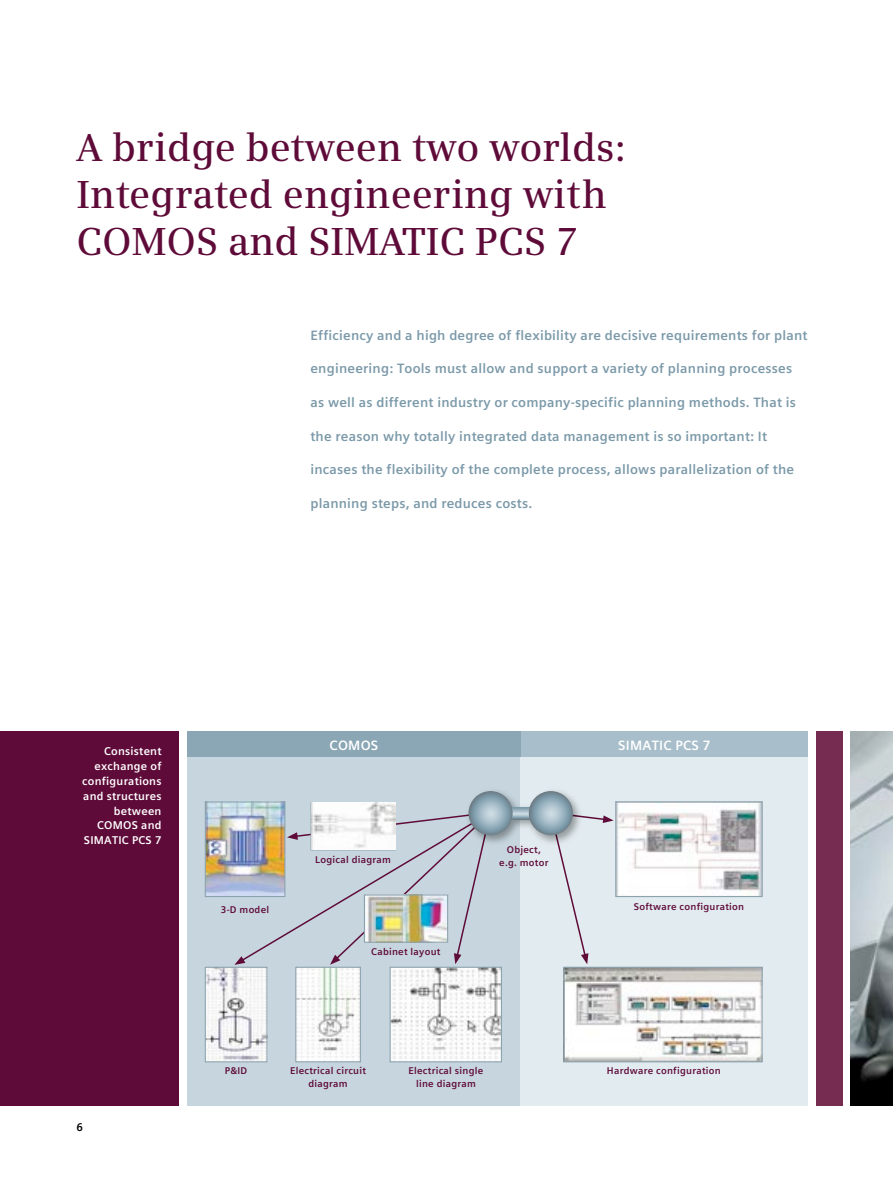
<style>
.page{position:relative;width:893px;height:1191px;background:#fff}
.page>*{position:absolute;margin:0;border:0;box-sizing:border-box;transform-origin:0 0}
.t1{font:600 39px/46.8px "Siemens Serif";color:#5f0b39}
.t2{font:700 13.5px "Siemens Sans Global";letter-spacing:.015em;color:#7b99a9}
.t3{font:700 13.5px "Siemens Sans Global";letter-spacing:.015em;color:#fff}
.t4{font:700 11.25px/14.9px "Siemens Sans Global";letter-spacing:.02em;color:#fff;text-align:right}
.t5{font:700 11.25px "Siemens Sans Global";color:#000}
.t6{font:700 9.75px/12.8px "Siemens Sans Global";letter-spacing:.025em;color:#5f0b39;text-align:center}
</style>
<div class="page">
<div style="left:816px;top:731px;width:27px;height:375px;background:#762c50"></div>
<img style="left:850px;top:731px;width:43px;height:375px">
<div style="left:0;top:731px;width:179px;height:375px;background:#5f0b39"></div>
<div style="left:187px;top:731px;width:334px;height:375px;background:#c7d6de"></div>
<div style="left:521px;top:731px;width:287px;height:375px;background:#e2ebef"></div>
<div style="left:521px;top:731px;width:287px;height:26px;background:#a8beca"></div>
<div style="left:187px;top:731px;width:334px;height:26px;background:#8ba7b5"></div>
<svg style="left:558px;top:815px;width:56px;height:149px"></svg>
<svg style="left:234px;top:810px;width:249px;height:155px"></svg>
<img style="left:207px;top:803px;width:76px;height:92px">
<div style="left:205px;top:801px;width:80px;height:96px;border:1px solid #8ca3af"></div>
<img style="left:207px;top:968px;width:59px;height:92px">
<div style="left:205px;top:966px;width:63px;height:96px;border:1px solid #8ca3af"></div>
<img style="left:297px;top:968px;width:62px;height:92px">
<div style="left:295px;top:966px;width:66px;height:96px;border:1px solid #8ca3af"></div>
<img style="left:392px;top:968px;width:108px;height:92px">
<div style="left:390px;top:966px;width:112px;height:96px;border:1px solid #8ca3af"></div>
<img style="left:565px;top:968px;width:196px;height:92px">
<div style="left:563px;top:966px;width:200px;height:96px;border:1px solid #8ca3af"></div>
<img style="left:617px;top:803px;width:144px;height:92px">
<div style="left:615px;top:801px;width:148px;height:96px;border:1px solid #8ca3af"></div>
<img style="left:462px;top:784px;width:124px;height:64px">
<svg style="left:512px;top:807px;width:18px;height:12px"></svg>
<svg style="left:468px;top:791px;width:45px;height:44px;background:#8ea5b1"></svg>
<svg style="left:529px;top:791px;width:44px;height:44px;background:#8da5b1"></svg>
<img style="left:366px;top:896px;width:80px;height:44px">
<div style="left:364px;top:894px;width:84px;height:48px;border:1px solid #8ca3af"></div>
<img style="left:311px;top:802px;width:84px;height:48px">
<h1 class="t1" style="left:77px;top:124px;width:551px">A bridge between two worlds:<br>Integrated engineering with<br>COMOS and SIMATIC PCS 7</h1>
<p class="t2" style="left:310px;top:325px;width:499px">Efficiency and a high degree of flexibility are decisive requirements for plant</p>
<p class="t2" style="left:310px;top:358px;width:483px">engineering: Tools must allow and support a variety of planning processes</p>
<p class="t2" style="left:310px;top:392px;width:487px">as well as different industry or company-specific planning methods. That is</p>
<p class="t2" style="left:310px;top:425px;width:458px">the reason why totally integrated data management is so important: It</p>
<p class="t2" style="left:310px;top:459px;width:485px">incases the flexibility of the complete process, allows parallelization of the</p>
<p class="t2" style="left:310px;top:493px;width:223px">planning steps, and reduces costs.</p>
<p class="t4" style="left:82px;top:744px;width:81px">Consistent exchange of configurations and structures between<br>COMOS and<br>SIMATIC PCS 7</p>
<p class="t5" style="left:77px;top:1118px;width:8px">6</p>
<p class="t3" style="left:330px;top:735px;width:50px">COMOS</p>
<p class="t3" style="left:618px;top:735px;width:94px">SIMATIC PCS 7</p>
<p class="t6" style="left:315px;top:854px;width:77px">Logical diagram</p>
<p class="t6" style="left:499px;top:843px;width:51px">Object, e.g. motor</p>
<p class="t6" style="left:221px;top:903px;width:50px">3-D model</p>
<p class="t6" style="left:634px;top:900px;width:112px">Software configuration</p>
<p class="t6" style="left:371px;top:945px;width:71px">Cabinet layout</p>
<p class="t6" style="left:225px;top:1064px;width:24px">P&amp;ID</p>
<p class="t6" style="left:290px;top:1064px;width:78px">Electrical circuit diagram</p>
<p class="t6" style="left:408px;top:1064px;width:76px">Electrical single line diagram</p>
<p class="t6" style="left:607px;top:1064px;width:115px">Hardware configuration</p>
</div>
